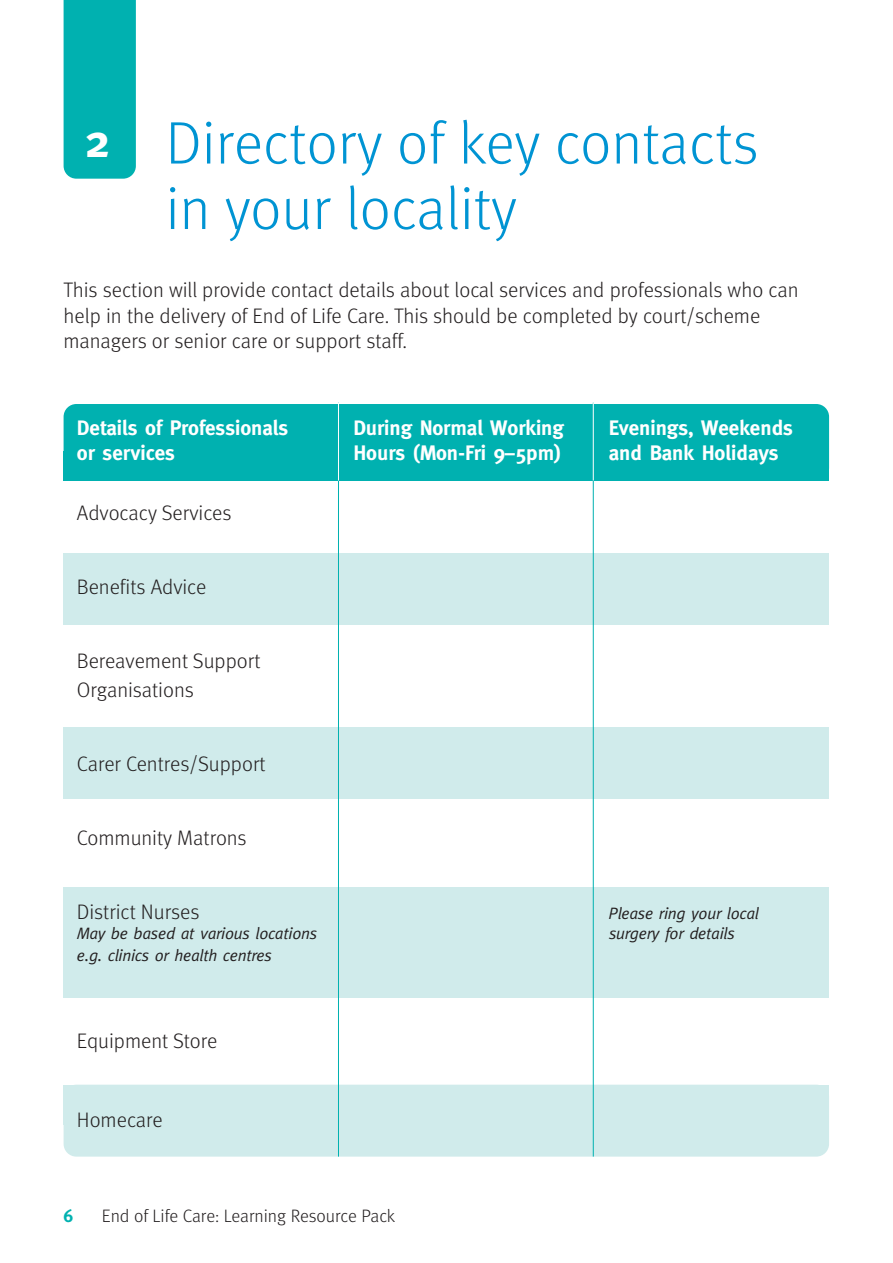
<style>
.page{position:relative;width:893px;height:1263px;background:#fff}
.page>*{position:absolute;margin:0;border:0;box-sizing:border-box;transform-origin:0 0}
.t1{font:300 60px/65.4px "Meta";color:#0094d3}
.t2{font:700 46.5px "Meta";color:#fff}
.t3{font:300 21px/25.5px "Meta";color:#231f20}
.t4{font:700 21px "Meta";color:#fff}
.t5{font:300 18px "Meta";color:#231f20}
.t6{font:700 18px "Meta";color:#00b1b0}
.t7{font:italic 16.5px "Meta";letter-spacing:-.015em;color:#231f20}
</style>
<div class="page">
<div style="left:64px;top:553px;width:765px;height:72px;background:#d0ebeb"></div>
<div style="left:64px;top:727px;width:765px;height:72px;background:#d0ebeb"></div>
<div style="left:64px;top:1085px;width:765px;height:72px;background:#d0ebeb;border-radius:13px"></div>
<div style="left:64px;top:887px;width:765px;height:111px;background:#d0ebeb"></div>
<div style="left:64px;top:0;width:72px;height:179px;background:#00b1b0"></div>
<div style="left:64px;top:404px;width:765px;height:77px;background:#00b1b0;border-radius:13px"></div>
<div style="left:64px;top:451px;width:765px;height:30px;background:#00b1b0"></div>
<hr style="left:593px;top:403px;width:1px;height:754px;background:#00b1b0">
<hr style="left:338px;top:403px;width:1px;height:754px;background:#00b1b0">
<hr style="left:593px;top:403px;width:1px;height:78px;background:#fff">
<hr style="left:338px;top:403px;width:1px;height:78px;background:#fff">
<h2 class="t2" style="left:85px;top:114px;width:26px">2</h2>
<h1 class="t1" style="left:166px;top:110px;width:594px">Directory of key contacts in your locality</h1>
<p class="t3" style="left:64px;top:277px;width:736px">This section will provide contact details about local services and professionals who can help in the delivery of End of Life Care. This should be completed by court/scheme managers or senior care or support staff.</p>
<p class="t4" style="left:77px;top:415px;width:213px">Details of Professionals</p>
<p class="t4" style="left:353px;top:415px;width:212px">During Normal Working</p>
<p class="t4" style="left:609px;top:415px;width:186px">Evenings, Weekends</p>
<p class="t4" style="left:77px;top:441px;width:100px">or services</p>
<p class="t4" style="left:353px;top:441px;width:209px">Hours (Mon-Fri 9–5pm)</p>
<p class="t4" style="left:609px;top:441px;width:172px">and Bank Holidays</p>
<p class="t3" style="left:77px;top:500px;width:156px">Advocacy Services</p>
<p class="t3" style="left:77px;top:574px;width:131px">Benefits Advice</p>
<p class="t3" style="left:77px;top:646px;width:185px;line-height:28.5px">Bereavement Support<br>Organisations</p>
<p class="t3" style="left:77px;top:751px;width:190px">Carer Centres/Support</p>
<p class="t3" style="left:77px;top:825px;width:171px">Community Matrons</p>
<p class="t3" style="left:77px;top:899px;width:124px">District Nurses</p>
<p class="t7" style="left:608px;top:903px;width:152px">Please ring your local</p>
<p class="t7" style="left:77px;top:924px;width:242px">May be based at various locations</p>
<p class="t7" style="left:609px;top:924px;width:127px">surgery for details</p>
<p class="t7" style="left:77px;top:945px;width:196px">e.g. clinics or health centres</p>
<p class="t3" style="left:77px;top:1028px;width:142px">Equipment Store</p>
<p class="t3" style="left:77px;top:1107px;width:87px">Homecare</p>
<p class="t6" style="left:64px;top:1205px;width:11px">6</p>
<p class="t5" style="left:102px;top:1205px;width:295px">End of Life Care: Learning Resource Pack</p>
</div>
